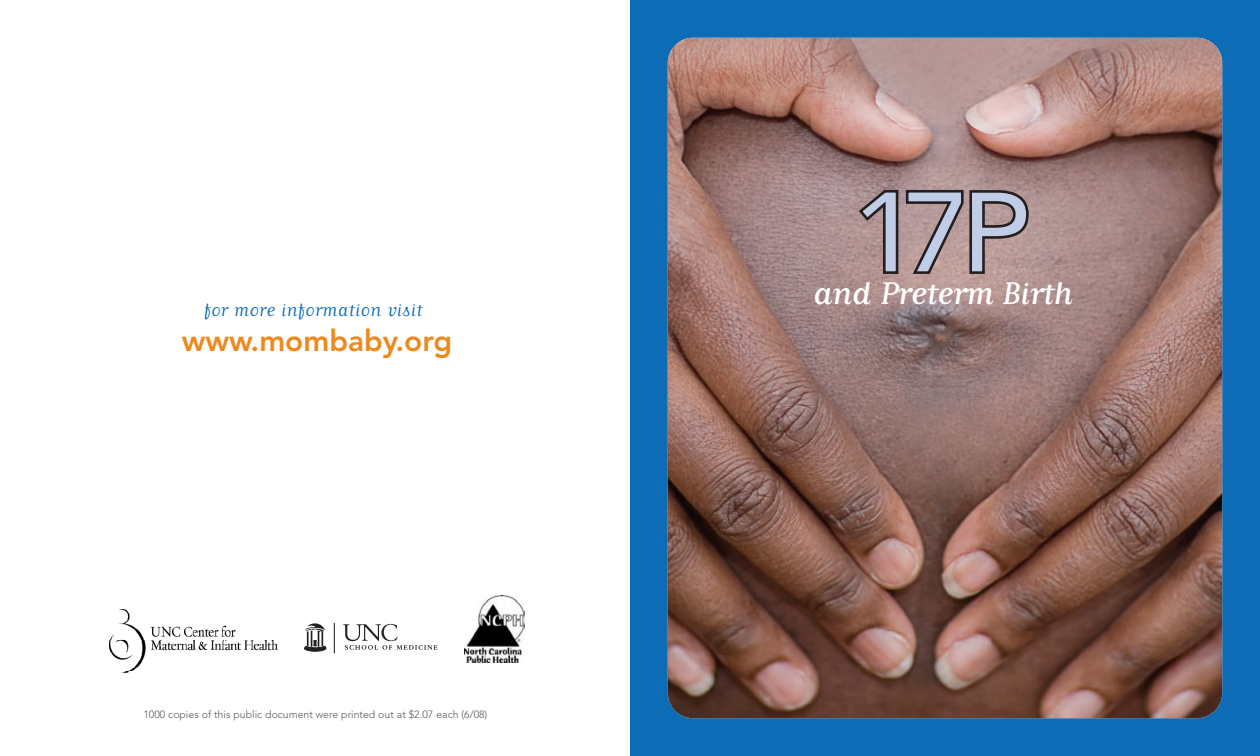
<style>
.page{position:relative;width:1260px;height:756px;background:#fff}
.page>*{position:absolute;margin:0;border:0;box-sizing:border-box;transform-origin:0 0}
.t1{font:36.75px "Matrix Script";letter-spacing:-.025em;color:#fff;scale:1.08 1}
.t2{font:800 29.75px "Avenir";color:#ed891d}
.t3{font:21px "Matrix Script";color:#0d6cb6;scale:1.05 1}
.t4{font:300 10.5px "Avenir";color:#57585a}
</style>
<div class="page">
<div style="left:630px;top:0;width:630px;height:756px;background:#0d6cb6"></div>
<img style="left:668px;top:38px;width:554px;height:680px;border-radius:25px">
<svg style="left:859px;top:190px;width:170px;height:84px;background:#a1939a"></svg>
<img style="left:464px;top:596px;width:61px;height:66px">
<hr style="left:334px;top:623px;width:1px;height:30px;background:#231f20">
<svg style="left:304px;top:623px;width:22px;height:28px"></svg>
<svg style="left:343px;top:624px;width:94px;height:26px"></svg>
<img style="left:110px;top:610px;width:164px;height:30px">
<img style="left:109px;top:640px;width:168px;height:32px">
<h3 class="t3" style="left:204px;top:297px;width:210px">for more information visit</h3>
<h2 class="t2" style="left:182px;top:329px;width:272px">www.mombaby.org</h2>
<p class="t4" style="left:143px;top:710px;width:345px">1000 copies of this public document were printed out at $2.07 each (6/08)</p>
<h1 class="t1" style="left:813px;top:269px;width:242px">and Preterm Birth</h1>
</div>
